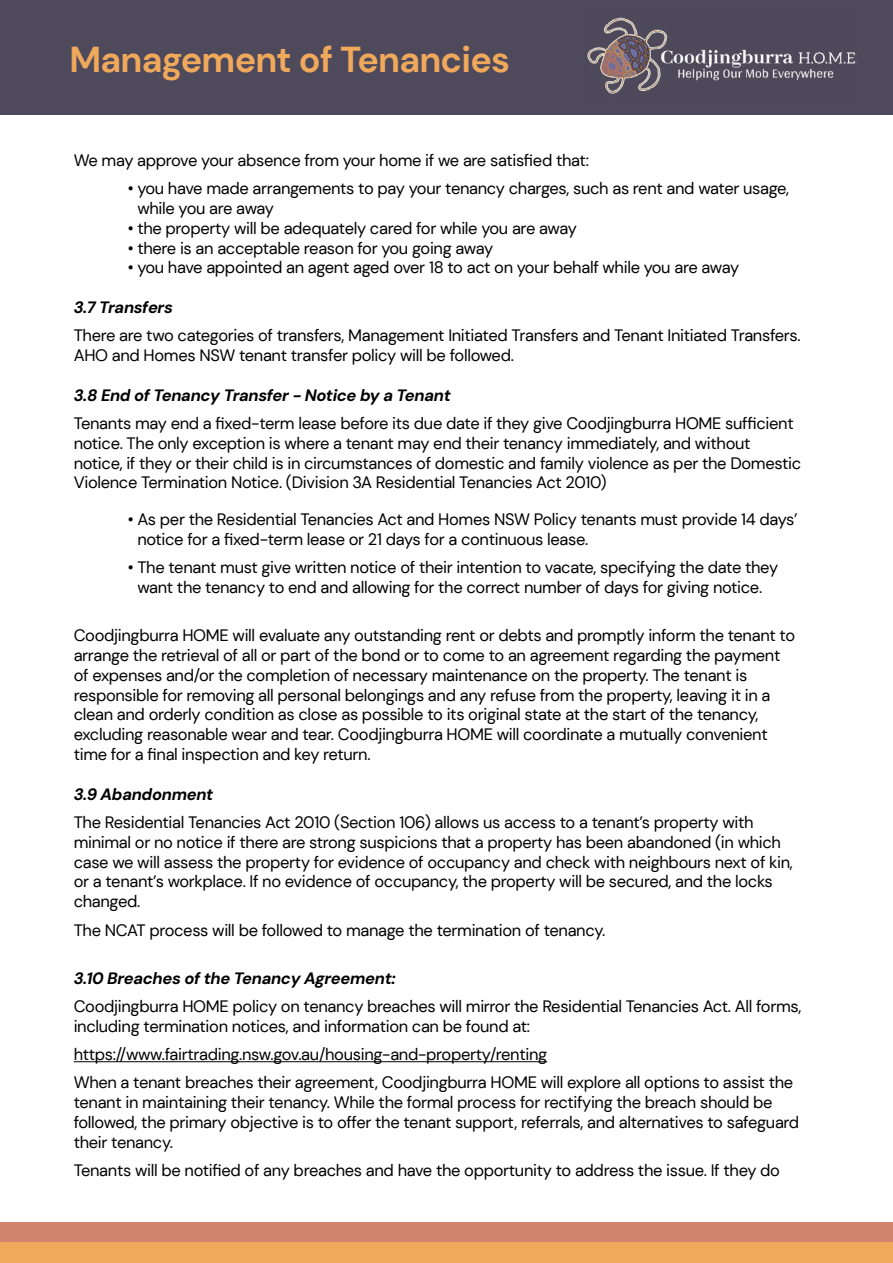
<style>
.page{position:relative;width:893px;height:1263px;background:#fff}
.page>*{position:absolute;margin:0;border:0;box-sizing:border-box;transform-origin:0 0}
.t1{font:700 36px "DM Sans";letter-spacing:-.02em;color:#f0a85b}
.t2{font:16.5px/19.8px "DM Sans";letter-spacing:-.02em;color:#000}
.t3{font:italic 700 16.5px "DM Sans";letter-spacing:-.02em;color:#000}
</style>
<div class="page">
<div style="left:0;top:1223px;width:893px;height:20px;background:#d3846e"></div>
<div style="left:0;top:0;width:893px;height:115px;background:#4e4a5b"></div>
<div style="left:0;top:1242px;width:893px;height:21px;background:#f0a85b"></div>
<img style="left:587px;top:17px;width:270px;height:77px">
<hr style="left:74px;top:1061px;width:473px;height:1px;background:#000">
<h1 class="t1" style="left:69px;top:37px;width:442px">Management of Tenancies</h1>
<p class="t2" style="left:74px;top:150px;width:517px">We may approve your absence from your home if we are satisfied that:</p>
<p class="t2" style="left:137px;top:178px;width:653px;text-indent:-10px">• you have made arrangements to pay your tenancy charges, such as rent and water usage, while you are away</p>
<p class="t2" style="left:128px;top:218px;width:451px">• the property will be adequately cared for while you are away</p>
<p class="t2" style="left:128px;top:238px;width:367px">• there is an acceptable reason for you going away</p>
<p class="t2" style="left:128px;top:258px;width:613px">• you have appointed an agent aged over 18 to act on your behalf while you are away</p>
<p class="t3" style="left:74px;top:297px;width:101px">3.7 Transfers</p>
<p class="t2" style="left:74px;top:326px;width:728px">There are two categories of transfers, Management Initiated Transfers and Tenant Initiated Transfers.<br>AHO and Homes NSW tenant transfer policy will be followed.</p>
<p class="t3" style="left:74px;top:384px;width:379px">3.8 End of Tenancy Transfer - Notice by a Tenant</p>
<p class="t2" style="left:74px;top:413px;width:729px">Tenants may end a fixed-term lease before its due date if they give Coodjingburra HOME sufficient notice. The only exception is where a tenant may end their tenancy immediately, and without notice, if they or their child is in circumstances of domestic and family violence as per the Domestic Violence Termination Notice. (Division 3A Residential Tenancies Act 2010)</p>
<p class="t2" style="left:137px;top:509px;width:662px;text-indent:-10px">• As per the Residential Tenancies Act and Homes NSW Policy tenants must provide 14 days’ notice for a fixed-term lease or 21 days for a continuous lease.</p>
<p class="t2" style="left:128px;top:558px;width:652px;text-align:center">• The tenant must give written notice of their intention to vacate, specifying the date they want the tenancy to end and allowing for the correct number of days for giving notice.</p>
<p class="t2" style="left:74px;top:625px;width:723px">Coodjingburra HOME will evaluate any outstanding rent or debts and promptly inform the tenant to arrange the retrieval of all or part of the bond or to come to an agreement regarding the payment of expenses and/or the completion of necessary maintenance on the property. The tenant is responsible for removing all personal belongings and any refuse from the property, leaving it in a clean and orderly condition as close as possible to its original state at the start of the tenancy, excluding reasonable wear and tear. Coodjingburra HOME will coordinate a mutually convenient time for a final inspection and key return.</p>
<p class="t3" style="left:74px;top:783px;width:141px">3.9 Abandonment</p>
<p class="t2" style="left:74px;top:812px;width:721px">The Residential Tenancies Act 2010 (Section 106) allows us access to a tenant’s property with minimal or no notice if there are strong suspicions that a property has been abandoned (in which case we will assess the property for evidence of occupancy and check with neighbours next of kin, or a tenant’s workplace. If no evidence of occupancy, the property will be secured, and the locks changed.</p>
<p class="t2" style="left:74px;top:920px;width:533px">The NCAT process will be followed to manage the termination of tenancy.</p>
<p class="t3" style="left:74px;top:967px;width:323px">3.10 Breaches of the Tenancy Agreement:</p>
<p class="t2" style="left:74px;top:996px;width:729px">Coodjingburra HOME policy on tenancy breaches will mirror the Residential Tenancies Act. All forms, including termination notices, and information can be found at:</p>
<p class="t2" style="left:74px;top:1040px;width:721px;line-height:28.3px">https://www.fairtrading.nsw.gov.au/housing-and-property/renting<br>When a tenant breaches their agreement, Coodjingburra HOME will explore all options to assist the</p>
<p class="t2" style="left:74px;top:1092px;width:727px">tenant in maintaining their tenancy. While the formal process for rectifying the breach should be followed, the primary objective is to offer the tenant support, referrals, and alternatives to safeguard their tenancy.</p>
<p class="t2" style="left:74px;top:1160px;width:708px">Tenants will be notified of any breaches and have the opportunity to address the issue. If they do</p>
</div>
